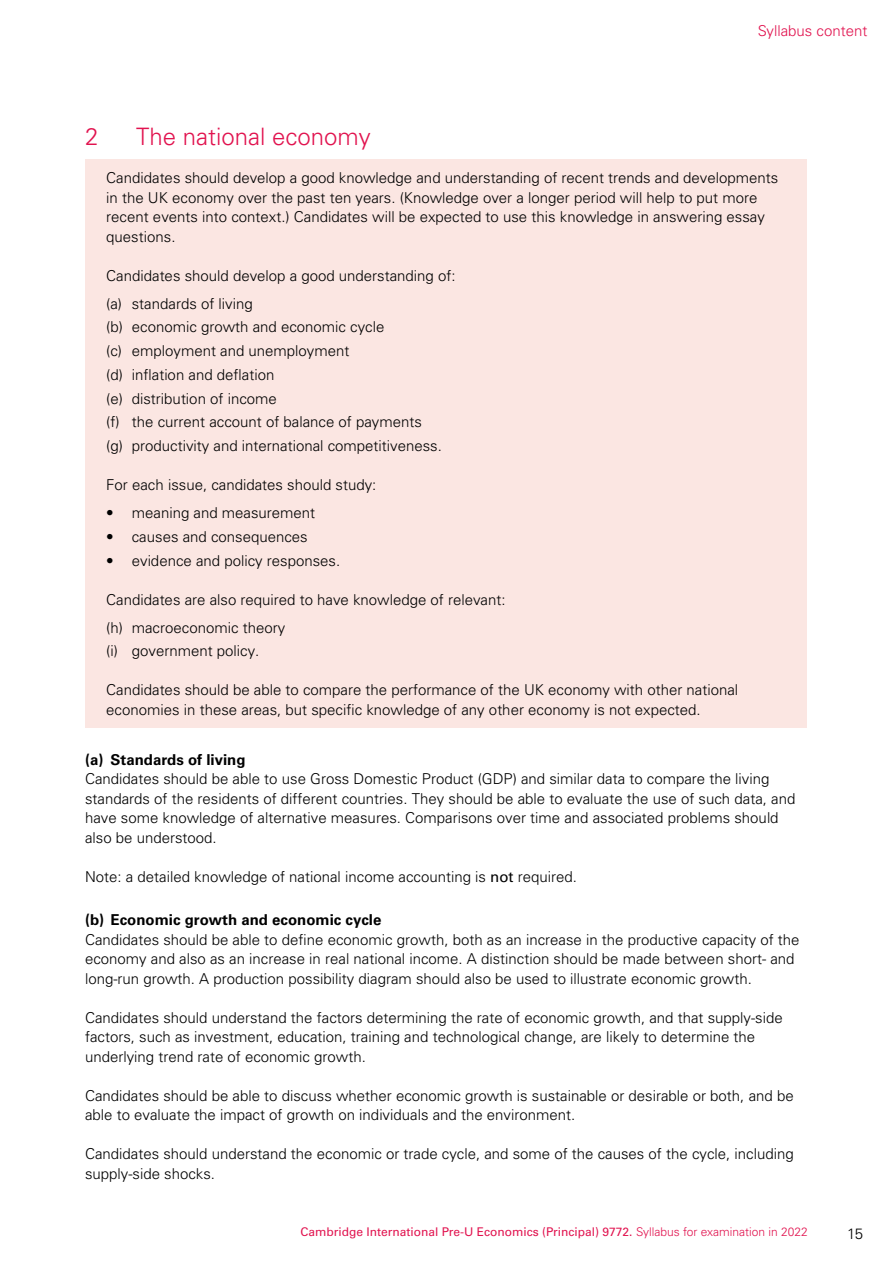
<style>
.page{position:relative;width:893px;height:1263px;background:#fff}
.page>*{position:absolute;margin:0;border:0;box-sizing:border-box;transform-origin:0 0}
.t1{font:300 24px "Univers LT Std";color:#e1134f}
.t2{font:300 15px/19.5px "Univers LT Std";color:#000}
.t3{font:700 15px "Univers LT Std";color:#000}
.t4{font:300 15px "Univers LT Std";color:#e1134f}
.t5{font:12px "Univers LT Std";color:#e1134f}
.s1{font-weight:400}
.s2{font-weight:300}
</style>
<div class="page">
<div style="left:85px;top:159px;width:721px;height:569px;background:#fbe6e2"></div>
<p class="t4" style="left:758px;top:22px;width:111px">Syllabus content</p>
<h1 class="t1" style="left:85px;top:122px;width:15px">2</h1>
<h1 class="t1" style="left:136px;top:122px;width:236px">The national economy</h1>
<p class="t2" style="left:106px;top:168px;width:673px">Candidates should develop a good knowledge and understanding of recent trends and developments in the UK economy over the past ten years. (Knowledge over a longer period will help to put more recent events into context.) Candidates will be expected to use this knowledge in answering essay questions.</p>
<p class="t2" style="left:106px;top:261px;width:351px;line-height:28px">Candidates should develop a good understanding of: (a) standards of living</p>
<p class="t2" style="left:106px;top:315px;width:337px;line-height:23.7px">(b) economic growth and economic cycle<br>(c) employment and unemployment<br>(d) inflation and deflation<br>(e) distribution of income<br>(f) the current account of balance of payments (g) productivity and international competitiveness.</p>
<p class="t2" style="left:106px;top:475px;width:272px">For each issue, candidates should study:</p>
<p class="t2" style="left:106px;top:503px;width:210px">• meaning and measurement</p>
<p class="t2" style="left:106px;top:527px;width:203px">• causes and consequences</p>
<p class="t2" style="left:106px;top:550px;width:235px">• evidence and policy responses.</p>
<p class="t2" style="left:106px;top:585px;width:401px;line-height:28px">Candidates are also required to have knowledge of relevant: (h) macroeconomic theory</p>
<p class="t2" style="left:106px;top:641px;width:155px">(i) government policy.</p>
<p class="t2" style="left:106px;top:680px;width:633px">Candidates should be able to compare the performance of the UK economy with other national economies in these areas, but specific knowledge of any other economy is not expected.</p>
<p class="t3" style="left:85px;top:751px;width:162px">(a) Standards of living</p>
<p class="t2" style="left:85px;top:769px;width:712px">Candidates should be able to use Gross Domestic Product (GDP) and similar data to compare the living standards of the residents of different countries. They should be able to evaluate the use of such data, and have some knowledge of alternative measures. Comparisons over time and associated problems should also be understood.</p>
<p class="t2" style="left:85px;top:867px;width:493px">Note: a detailed knowledge of national income accounting is <span class="s1">not</span> required.</p>
<p class="t3" style="left:85px;top:911px;width:298px">(b) Economic growth and economic cycle</p>
<p class="t2" style="left:85px;top:929px;width:716px">Candidates should be able to define economic growth, both as an increase in the productive capacity of the economy and also as an increase in real national income. A distinction should be made between short- and long-run growth. A production possibility diagram should also be used to illustrate economic growth.</p>
<p class="t2" style="left:85px;top:1007px;width:699px">Candidates should understand the factors determining the rate of economic growth, and that supply-side factors, such as investment, education, training and technological change, are likely to determine the underlying trend rate of economic growth.</p>
<p class="t2" style="left:85px;top:1085px;width:710px">Candidates should be able to discuss whether economic growth is sustainable or desirable or both, and be able to evaluate the impact of growth on individuals and the environment.</p>
<p class="t2" style="left:85px;top:1144px;width:710px">Candidates should understand the economic or trade cycle, and some of the causes of the cycle, including supply-side shocks.</p>
<p class="t5" style="left:300px;top:1225px;width:509px">Cambridge International Pre-U Economics (Principal) 9772. <span class="s2">Syllabus for examination in 2022</span></p>
<p class="t2" style="left:847px;top:1223px;width:17px">15</p>
</div>
